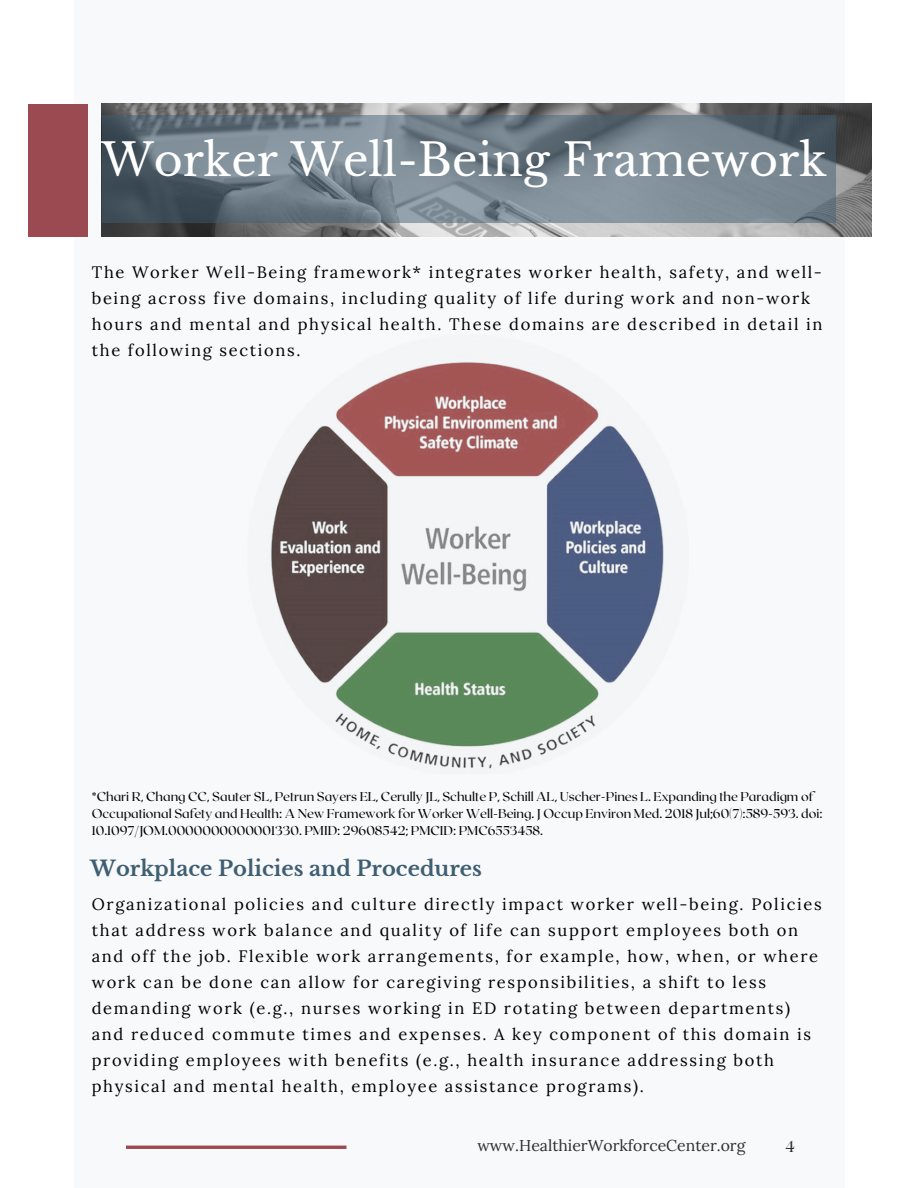
<style>
.page{position:relative;width:918px;height:1188px;background:#fff}
.page>*{position:absolute;margin:0;border:0;box-sizing:border-box;transform-origin:0 0}
.t1{font:44.4px "Libre Baskerville";color:#fff}
.t2{font:700 21px "Libre Baskerville";color:#405e72}
.t3{font:16.5px/25.8px "Lora";letter-spacing:.1em;color:#000}
.t4{font:15.75px "Lora";color:#2e2e2e}
.t5{font:15.75px "Roxborough CF";color:#2e2e2e}
.t6{font:12.75px/17.1px "Roxborough CF";color:#000}
</style>
<div class="page">
<div style="left:74px;top:0;width:770px;height:1188px;background:#f7f9fa"></div>
<hr style="left:126px;top:1146px;width:221px;height:3px;background:#9c4a52">
<img style="left:271px;top:362px;width:393px;height:407px">
<img style="left:102px;top:104px;width:769px;height:133px">
<svg style="left:102px;top:116px;width:734px;height:107px;background:#6e7d87"></svg>
<div style="left:29px;top:104px;width:59px;height:132px;background:#9c4a52"></div>
<h1 class="t1" style="left:101px;top:133px;width:727px">Worker Well-Being Framework</h1>
<p class="t3" style="left:92px;top:259px;width:732px">The Worker Well-Being framework* integrates worker health, safety, and well&shy;being across five domains, including quality of life during work and non-work hours and mental and physical health. These domains are described in detail in the following sections.</p>
<p class="t6" style="left:92px;top:788px;width:732px">*Chari R, Chang CC, Sauter SL, Petrun Sayers EL, Cerully JL, Schulte P, Schill AL, Uscher-Pines L. Expanding the Paradigm of<br>Occupational Safety and Health: A New Framework for Worker Well-Being. J Occup Environ Med. 2018 Jul;60(7):589-593. doi:<br>10.1097/JOM.0000000000001330. PMID: 29608542; PMCID: PMC6553458.</p>
<p class="t2" style="left:90px;top:856px;width:393px">Workplace Policies and Procedures</p>
<p class="t3" style="left:92px;top:891px;width:731px">Organizational policies and culture directly impact worker well-being. Policies that address work balance and quality of life can support employees both on and off the job. Flexible work arrangements, for example, how, when, or where work can be done can allow for caregiving responsibilities, a shift to less demanding work (e.g., nurses working in ED rotating between departments) and reduced commute times and expenses. A key component of this domain is providing employees with benefits (e.g., health insurance addressing both physical and mental health, employee assistance programs).</p>
<p class="t4" style="left:477px;top:1135px;width:270px">www.HealthierWorkforceCenter.org</p>
<p class="t5" style="left:785px;top:1136px;width:11px">4</p>
</div>
